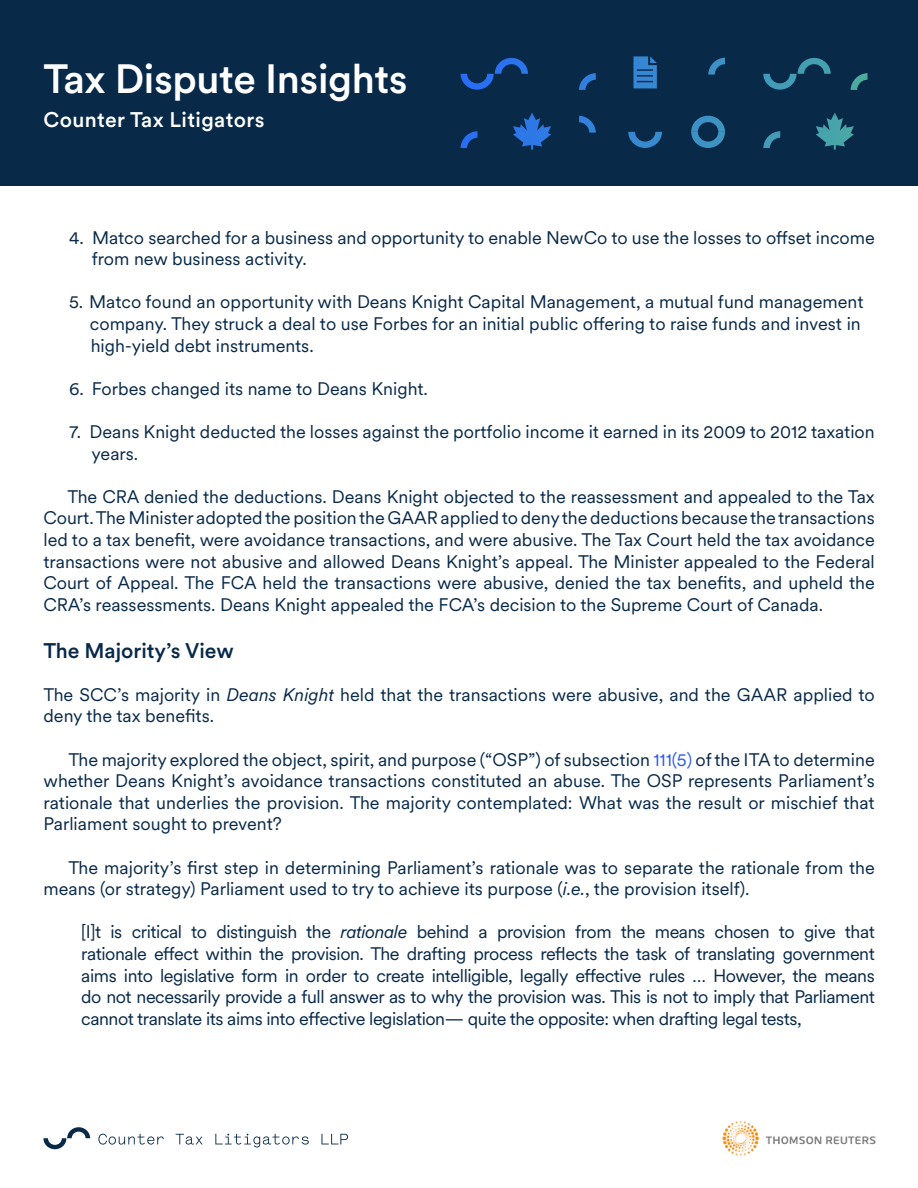
<style>
.page{position:relative;width:918px;height:1188px;background:#fff}
.page>*{position:absolute;margin:0;border:0;box-sizing:border-box;transform-origin:0 0}
.t1{font:500 40.5px "Circular XX";letter-spacing:-.01em;color:#fff}
.t2{font:500 21px "Circular XX";letter-spacing:.02em;color:#fff}
.t3{font:500 21px "Circular XX";color:#082948}
.t4{font:18px/21.6px "Circular XX";color:#082948}
.s1{font-style:italic}
.s2{color:#2d5cf1}
</style>
<div class="page">
<img style="left:722px;top:1120px;width:154px;height:36px">
<div style="left:0;top:0;width:918px;height:186px;background:#082948"></div>
<svg style="left:513px;top:113px;width:38px;height:37px"></svg>
<svg style="left:628px;top:132px;width:34px;height:16px"></svg>
<svg style="left:691px;top:116px;width:34px;height:32px"></svg>
<svg style="left:579px;top:116px;width:17px;height:17px"></svg>
<svg style="left:461px;top:131px;width:16px;height:17px"></svg>
<svg style="left:633px;top:56px;width:24px;height:32px"></svg>
<svg style="left:461px;top:58px;width:67px;height:32px"></svg>
<svg style="left:708px;top:58px;width:17px;height:17px"></svg>
<svg style="left:579px;top:73px;width:17px;height:17px"></svg>
<svg style="left:816px;top:113px;width:38px;height:37px"></svg>
<svg style="left:763px;top:131px;width:17px;height:17px"></svg>
<svg style="left:763px;top:58px;width:68px;height:32px"></svg>
<svg style="left:851px;top:73px;width:17px;height:17px"></svg>
<svg style="left:98px;top:1134px;width:66px;height:11px"></svg>
<svg style="left:176px;top:1134px;width:27px;height:11px"></svg>
<svg style="left:215px;top:1134px;width:94px;height:13px"></svg>
<svg style="left:322px;top:1134px;width:26px;height:10px"></svg>
<svg style="left:43px;top:1127px;width:47px;height:22px"></svg>
<p class="t1" style="left:44px;top:51px;width:366px">Tax Dispute Insights</p>
<p class="t2" style="left:44px;top:105px;width:223px">Counter Tax Litigators</p>
<p class="t4" style="left:92px;top:226px;width:785px;text-indent:-23px">4. Matco searched for a business and opportunity to enable NewCo to use the losses to offset income from new business activity.</p>
<p class="t4" style="left:69px;top:290px;width:796px">5. Matco found an opportunity with Deans Knight Capital Management, a mutual fund management</p>
<p class="t4" style="left:90px;top:312px;width:772px">company. They struck a deal to use Forbes for an initial public offering to raise funds and invest in</p>
<p class="t4" style="left:91px;top:334px;width:225px">high-yield debt instruments.</p>
<p class="t4" style="left:69px;top:377px;width:360px">6. Forbes changed its name to Deans Knight.</p>
<p class="t4" style="left:91px;top:420px;width:785px;text-indent:-22px">7. Deans Knight deducted the losses against the portfolio income it earned in its 2009 to 2012 taxation years.</p>
<p class="t4" style="left:44px;top:485px;width:833px;text-align:justify;text-indent:24px">The CRA denied the deductions. Deans Knight objected to the reassessment and appealed to the Tax Court. The Minister adopted the position the GAAR applied to deny the deductions because the transactions led to a tax benefit, were avoidance transactions, and were abusive. The Tax Court held the tax avoidance transactions were not abusive and allowed Deans Knight’s appeal. The Minister appealed to the Federal Court of Appeal. The FCA held the transactions were abusive, denied the tax benefits, and upheld the CRA’s reassessments. Deans Knight appealed the FCA’s decision to the Supreme Court of Canada.</p>
<p class="t3" style="left:44px;top:636px;width:192px">The Majority’s View</p>
<p class="t4" style="left:44px;top:683px;width:833px">The SCC’s majority in <span class="s1">Deans Knight</span> held that the transactions were abusive, and the GAAR applied to deny the tax benefits.</p>
<p class="t4" style="left:44px;top:748px;width:833px;text-align:justify;text-indent:25px">The majority explored the object, spirit, and purpose (“OSP”) of subsection <span class="s2">111(5)</span> of the ITA to determine whether Deans Knight’s avoidance transactions constituted an abuse. The OSP represents Parliament’s rationale that underlies the provision. The majority contemplated: What was the result or mischief that Parliament sought to prevent?</p>
<p class="t4" style="left:44px;top:856px;width:833px;text-indent:25px">The majority’s first step in determining Parliament’s rationale was to separate the rationale from the means (or strategy) Parliament used to try to achieve its purpose (<span class="s1">i.e.</span>, the provision itself).</p>
<p class="t4" style="left:81px;top:920px;width:795px;text-align:justify">[I]t is critical to distinguish the <span class="s1">rationale</span> behind a provision from the means chosen to give that rationale effect within the provision. The drafting process reflects the task of translating government aims into legislative form in order to create intelligible, legally effective rules … However, the means do not necessarily provide a full answer as to why the provision was. This is not to imply that Parliament cannot translate its aims into effective legislation— quite the opposite: when drafting legal tests,</p>
</div>
